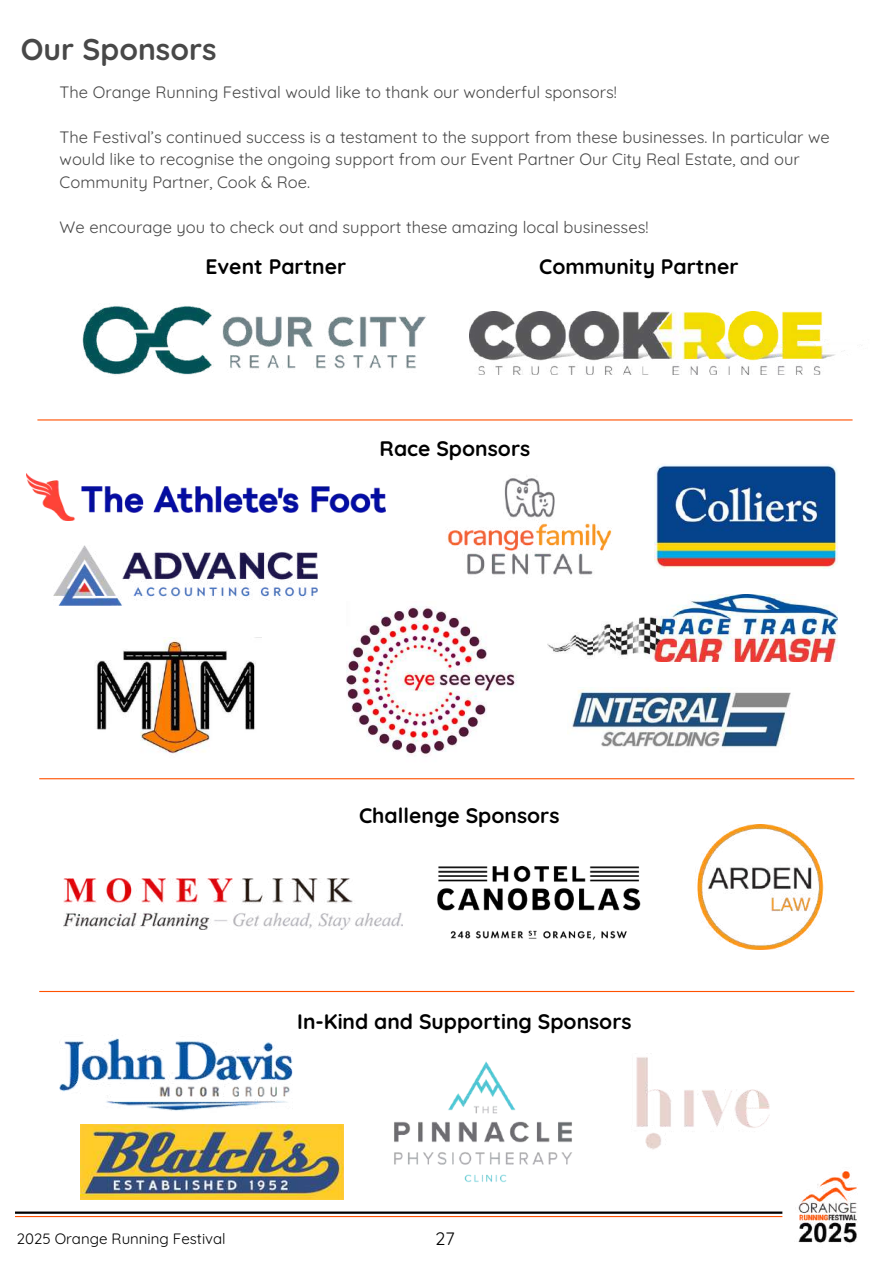
<style>
.page{position:relative;width:894px;height:1264px;background:#fff}
.page>*{position:absolute;margin:0;border:0;box-sizing:border-box;transform-origin:0 0}
.t1{font:700 30px "Quicksand";color:#484848}
.t2{font:700 21px "Quicksand";color:#000}
.t3{font:18px "Quicksand";color:#000}
.t4{font:16.5px/22.5px "Quicksand";color:#484848}
.t5{font:15px "Quicksand";color:#000}
</style>
<div class="page">
<hr style="left:15px;top:1211px;width:767px;height:2px;background:#000">
<hr style="left:15px;top:1215px;width:767px;height:2px;background:#ff5100">
<img style="left:82px;top:306px;width:344px;height:70px">
<hr style="left:37px;top:419px;width:815px;height:1px;background:#ff5100">
<img style="left:26px;top:473px;width:359px;height:47px">
<img style="left:547px;top:594px;width:290px;height:67px">
<hr style="left:39px;top:778px;width:815px;height:1px;background:#ff5100">
<img style="left:63px;top:878px;width:339px;height:51px">
<img style="left:54px;top:545px;width:263px;height:61px">
<hr style="left:39px;top:990px;width:815px;height:2px;background:#ff5100">
<img style="left:95px;top:637px;width:166px;height:117px">
<img style="left:59px;top:1038px;width:234px;height:73px">
<img style="left:636px;top:1057px;width:133px;height:93px">
<img style="left:697px;top:824px;width:127px;height:125px">
<img style="left:572px;top:687px;width:219px;height:60px">
<img style="left:782px;top:1171px;width:76px;height:72px">
<img style="left:469px;top:311px;width:393px;height:63px">
<img style="left:654px;top:464px;width:183px;height:104px">
<img style="left:346px;top:606px;width:171px;height:151px">
<img style="left:80px;top:1124px;width:263px;height:75px">
<img style="left:394px;top:1061px;width:178px;height:122px">
<img style="left:447px;top:476px;width:165px;height:99px">
<img style="left:437px;top:865px;width:204px;height:75px">
<h1 class="t1" style="left:21px;top:29px;width:197px">Our Sponsors</h1>
<p class="t4" style="left:60px;top:80px;width:558px">The Orange Running Festival would like to thank our wonderful sponsors!</p>
<p class="t4" style="left:60px;top:125px;width:771px">The Festival’s continued success is a testament to the support from these businesses. In particular we would like to recognise the ongoing support from our Event Partner Our City Real Estate, and our<br>Community Partner, Cook &amp; Roe.</p>
<p class="t4" style="left:60px;top:215px;width:590px">We encourage you to check out and support these amazing local businesses!</p>
<p class="t2" style="left:205px;top:253px;width:142px">Event Partner</p>
<p class="t2" style="left:539px;top:253px;width:201px">Community Partner</p>
<p class="t2" style="left:379px;top:434px;width:152px">Race Sponsors</p>
<p class="t2" style="left:359px;top:802px;width:202px">Challenge Sponsors</p>
<p class="t2" style="left:297px;top:1008px;width:336px">In-Kind and Supporting Sponsors</p>
<p class="t5" style="left:17px;top:1229px;width:210px">2025 Orange Running Festival</p>
<p class="t3" style="left:435px;top:1226px;width:21px">27</p>
</div>
